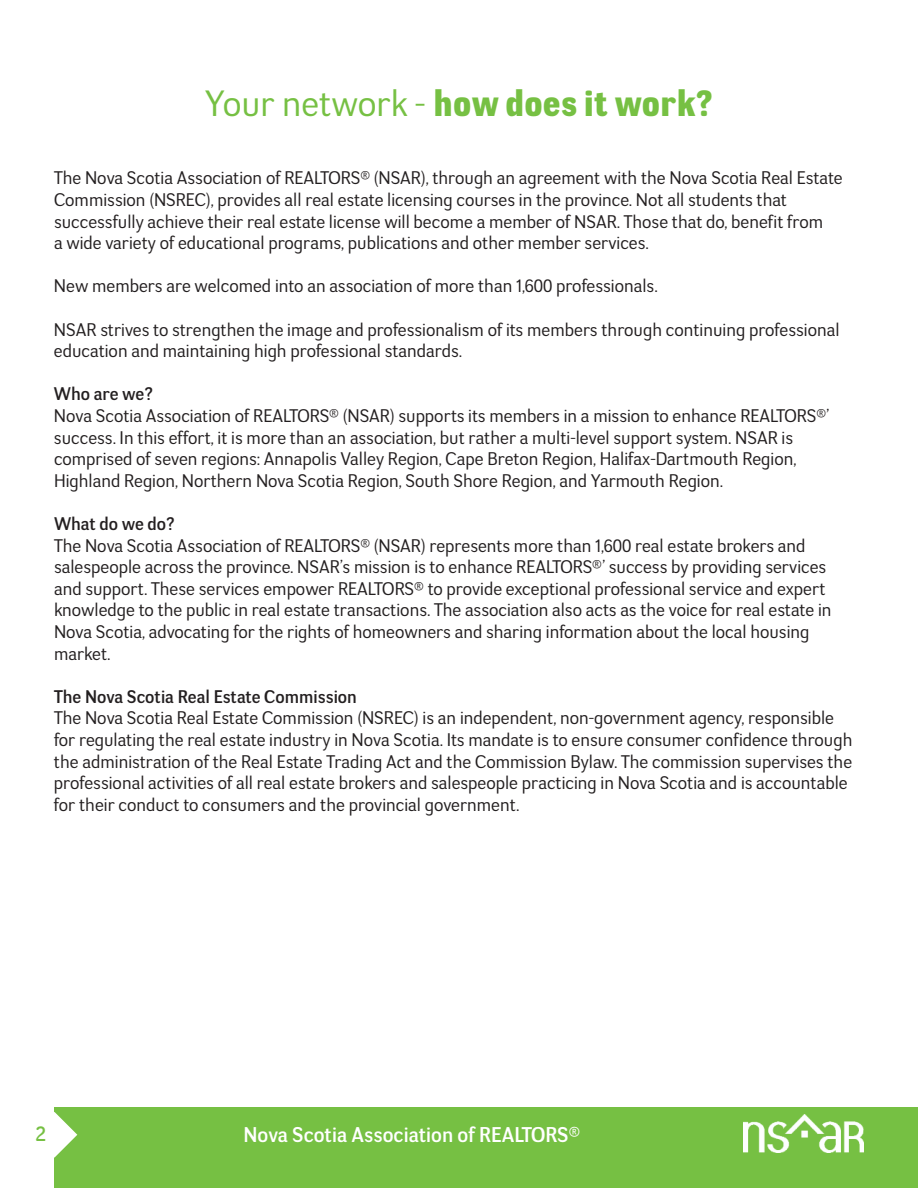
<style>
.page{position:relative;width:918px;height:1188px;background:#fff}
.page>*{position:absolute;margin:0;border:0;box-sizing:border-box;transform-origin:0 0}
.t1{font:36px "Negotiate Hv";color:#76c043}
.t2{font:21px "Negotiate Rg";color:#fff}
.t3{font:21px "Negotiate Rg";color:#76c043}
.t4{font:18px/21.6px "Negotiate Bk";color:#231f20}
.t5{font:18px "Negotiate Rg";color:#231f20}
.s1{font-family:"Negotiate Bk"}
</style>
<div class="page">
<div style="left:54px;top:1107px;width:864px;height:81px;background:#76c043"></div>
<svg style="left:54px;top:1112px;width:23px;height:46px"></svg>
<img style="left:743px;top:1114px;width:120px;height:38px">
<h1 class="t1" style="left:205px;top:90px;width:510px"><span class="s1">Your network -</span> how does it work?</h1>
<p class="t4" style="left:54px;top:170px;width:790px">The Nova Scotia Association of REALTORS® (NSAR), through an agreement with the Nova Scotia Real Estate Commission (NSREC), provides all real estate licensing courses in the province. Not all students that successfully achieve their real estate license will become a member of NSAR. Those that do, benefit from<br>a wide variety of educational programs, publications and other member services.</p>
<p class="t4" style="left:54px;top:278px;width:605px">New members are welcomed into an association of more than 1,600 professionals.</p>
<p class="t4" style="left:54px;top:321px;width:787px">NSAR strives to strengthen the image and professionalism of its members through continuing professional education and maintaining high professional standards.</p>
<p class="t5" style="left:54px;top:388px;width:100px">Who are we?</p>
<p class="t4" style="left:54px;top:407px;width:777px">Nova Scotia Association of REALTORS® (NSAR) supports its members in a mission to enhance REALTORS®’ success. In this effort, it is more than an association, but rather a multi-level support system. NSAR is comprised of seven regions: Annapolis Valley Region, Cape Breton Region, Halifax-Dartmouth Region, Highland Region, Northern Nova Scotia Region, South Shore Region, and Yarmouth Region.</p>
<p class="t5" style="left:54px;top:517px;width:122px">What do we do?</p>
<p class="t4" style="left:54px;top:537px;width:779px">The Nova Scotia Association of REALTORS® (NSAR) represents more than 1,600 real estate brokers and salespeople across the province. NSAR’s mission is to enhance REALTORS®’ success by providing services and support. These services empower REALTORS® to provide exceptional professional service and expert knowledge to the public in real estate transactions. The association also acts as the voice for real estate in Nova Scotia, advocating for the rights of homeowners and sharing information about the local housing market.</p>
<p class="t5" style="left:54px;top:690px;width:305px">The Nova Scotia Real Estate Commission</p>
<p class="t4" style="left:54px;top:710px;width:800px">The Nova Scotia Real Estate Commission (NSREC) is an independent, non-government agency, responsible for regulating the real estate industry in Nova Scotia. Its mandate is to ensure consumer confidence through the administration of the Real Estate Trading Act and the Commission Bylaw. The commission supervises the professional activities of all real estate brokers and salespeople practicing in Nova Scotia and is accountable for their conduct to consumers and the provincial government.</p>
<p class="t3" style="left:36px;top:1126px;width:11px">2</p>
<p class="t2" style="left:243px;top:1127px;width:338px">Nova Scotia Association of REALTORS®</p>
</div>
